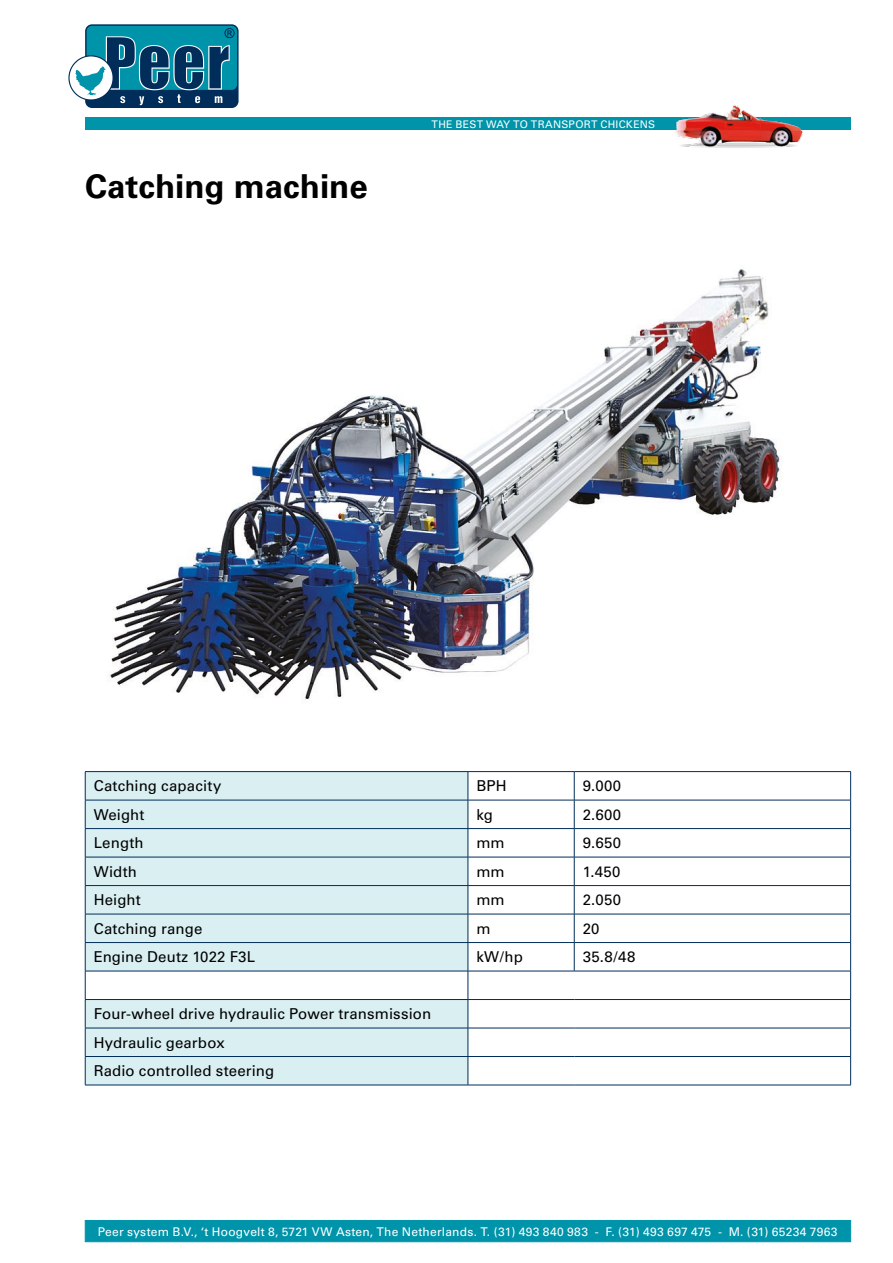
<style>
.page{position:relative;width:893px;height:1263px;background:#fff}
.page>*{position:absolute;margin:0;border:0;box-sizing:border-box;transform-origin:0 0}
.t1{font:700 33px "Univers";color:#000}
.t2{font:15px "Univers";letter-spacing:.01em;color:#000}
.t3{font:12px "Univers";letter-spacing:.02em;color:#fff}
.t4{font:10.5px "Univers";letter-spacing:.025em;color:#fff}
</style>
<div class="page">
<div style="left:85px;top:117px;width:765px;height:13px;background:#0094aa"></div>
<div style="left:85px;top:1220px;width:766px;height:22px;background:#0094aa;border:1px solid #0094aa"></div>
<svg style="left:68px;top:24px;width:171px;height:84px"></svg>
<img style="left:675px;top:105px;width:128px;height:43px">
<svg style="left:86px;top:772px;width:382px;height:313px;background:#daeef1"></svg>
<hr style="left:85px;top:771px;width:383px;height:1px;background:#002d59">
<hr style="left:468px;top:771px;width:106px;height:1px;background:#002d59">
<hr style="left:574px;top:771px;width:277px;height:1px;background:#002d59">
<hr style="left:85px;top:800px;width:383px;height:1px;background:#002d59">
<hr style="left:468px;top:800px;width:106px;height:1px;background:#002d59">
<hr style="left:574px;top:800px;width:277px;height:1px;background:#002d59">
<hr style="left:85px;top:828px;width:383px;height:1px;background:#002d59">
<hr style="left:468px;top:828px;width:106px;height:1px;background:#002d59">
<hr style="left:574px;top:828px;width:277px;height:1px;background:#002d59">
<hr style="left:85px;top:857px;width:383px;height:1px;background:#002d59">
<hr style="left:468px;top:857px;width:106px;height:1px;background:#002d59">
<hr style="left:574px;top:857px;width:277px;height:1px;background:#002d59">
<hr style="left:85px;top:885px;width:383px;height:1px;background:#002d59">
<hr style="left:468px;top:885px;width:106px;height:1px;background:#002d59">
<hr style="left:574px;top:885px;width:277px;height:1px;background:#002d59">
<hr style="left:85px;top:914px;width:383px;height:1px;background:#002d59">
<hr style="left:468px;top:914px;width:106px;height:1px;background:#002d59">
<hr style="left:574px;top:914px;width:277px;height:1px;background:#002d59">
<hr style="left:85px;top:942px;width:383px;height:1px;background:#002d59">
<hr style="left:468px;top:942px;width:106px;height:1px;background:#002d59">
<hr style="left:574px;top:942px;width:277px;height:1px;background:#002d59">
<svg style="left:574px;top:772px;width:1px;height:199px"></svg>
<hr style="left:85px;top:971px;width:383px;height:1px;background:#002d59">
<hr style="left:468px;top:971px;width:106px;height:1px;background:#002d59">
<hr style="left:574px;top:971px;width:277px;height:1px;background:#002d59">
<hr style="left:85px;top:999px;width:383px;height:1px;background:#002d59">
<hr style="left:468px;top:999px;width:106px;height:1px;background:#002d59">
<hr style="left:574px;top:999px;width:277px;height:1px;background:#002d59">
<hr style="left:85px;top:1028px;width:383px;height:1px;background:#002d59">
<hr style="left:468px;top:1028px;width:106px;height:1px;background:#002d59">
<hr style="left:574px;top:1028px;width:277px;height:1px;background:#002d59">
<hr style="left:85px;top:1056px;width:383px;height:1px;background:#002d59">
<svg style="left:85px;top:772px;width:1px;height:313px"></svg>
<hr style="left:468px;top:1056px;width:106px;height:1px;background:#002d59">
<svg style="left:468px;top:772px;width:1px;height:313px"></svg>
<hr style="left:574px;top:1056px;width:277px;height:1px;background:#002d59">
<svg style="left:850px;top:772px;width:1px;height:313px"></svg>
<hr style="left:85px;top:1085px;width:383px;height:1px;background:#002d59">
<hr style="left:468px;top:1085px;width:106px;height:1px;background:#002d59">
<hr style="left:574px;top:1085px;width:277px;height:1px;background:#002d59">
<img style="left:110px;top:268px;width:671px;height:431px">
<p class="t1" style="left:85px;top:167px;width:284px">Catching machine</p>
<p class="t4" style="left:432px;top:118px;width:225px">THE BEST WAY TO TRANSPORT CHICKENS</p>
<p class="t2" style="left:94px;top:777px;width:129px">Catching capacity</p>
<p class="t2" style="left:476px;top:777px;width:32px">BPH</p>
<p class="t2" style="left:583px;top:777px;width:40px">9.000</p>
<p class="t2" style="left:94px;top:806px;width:52px">Weight</p>
<p class="t2" style="left:476px;top:806px;width:18px">kg</p>
<p class="t2" style="left:583px;top:806px;width:40px">2.600</p>
<p class="t2" style="left:94px;top:834px;width:51px">Length</p>
<p class="t2" style="left:476px;top:834px;width:30px">mm</p>
<p class="t2" style="left:583px;top:834px;width:40px">9.650</p>
<p class="t2" style="left:94px;top:863px;width:45px">Width</p>
<p class="t2" style="left:476px;top:863px;width:30px">mm</p>
<p class="t2" style="left:583px;top:863px;width:39px">1.450</p>
<p class="t2" style="left:94px;top:891px;width:49px">Height</p>
<p class="t2" style="left:476px;top:891px;width:30px">mm</p>
<p class="t2" style="left:583px;top:891px;width:40px">2.050</p>
<p class="t2" style="left:94px;top:919px;width:110px">Catching range</p>
<p class="t2" style="left:476px;top:919px;width:16px">m</p>
<p class="t2" style="left:583px;top:919px;width:18px">20</p>
<p class="t2" style="left:94px;top:948px;width:163px">Engine Deutz 1022 F3L</p>
<p class="t2" style="left:476px;top:948px;width:48px">kW/hp</p>
<p class="t2" style="left:583px;top:948px;width:54px">35.8/48</p>
<p class="t2" style="left:94px;top:1005px;width:339px">Four-wheel drive hydraulic Power transmission</p>
<p class="t2" style="left:94px;top:1033px;width:132px">Hydraulic gearbox</p>
<p class="t2" style="left:94px;top:1062px;width:182px">Radio controlled steering</p>
<p class="t3" style="left:98px;top:1224px;width:741px">Peer system B.V., ‘t Hoogvelt 8, 5721 VW Asten, The Netherlands. T. (31) 493 840 983 - F. (31) 493 697 475 - M. (31) 65234 7963</p>
</div>
